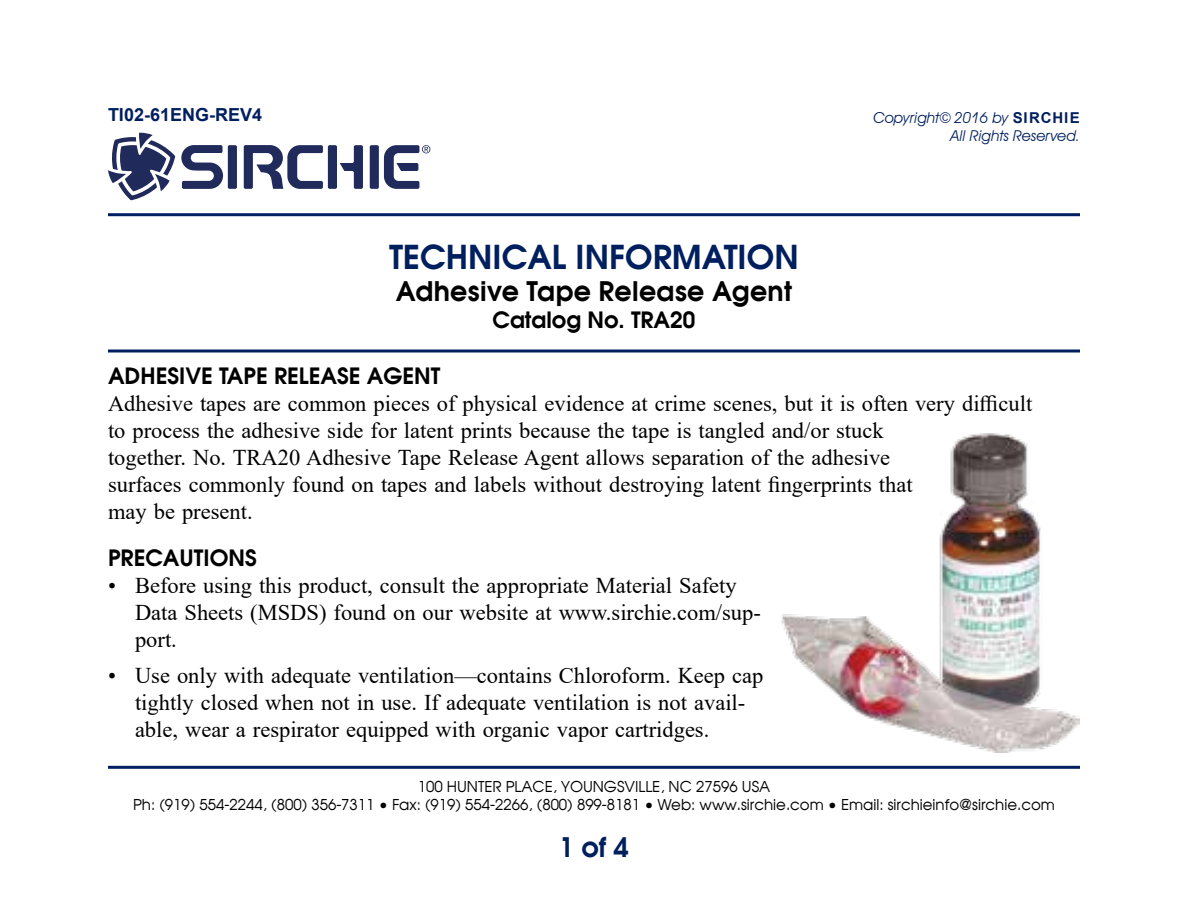
<style>
.page{position:relative;width:1188px;height:918px;background:#fff}
.page>*{position:absolute;margin:0;border:0;box-sizing:border-box;transform-origin:0 0}
.t1{font:700 33px "Avalon";color:#001f5f}
.t2{font:700 27px "Avalon";letter-spacing:.01em;color:#000}
.t3{font:700 27px "Avalon";color:#001f5f}
.t4{font:22.5px/27px "Times New Roman";color:#000}
.t5{font:700 22.5px "Avalon";color:#000}
.t6{font:700 18px "Arial";color:#001f5f}
.t7{font:15px/18px "Avalon Plain";color:#000;text-align:center}
.t8{font:italic 15px/18px "Avant Garde IT Cby BT";color:#001f5f;text-align:right}
.s1{font-family:"Arial";font-weight:700;font-style:normal}
</style>
<div class="page">
<hr style="left:108px;top:213px;width:972px;height:3px;background:#001f5f">
<hr style="left:108px;top:766px;width:972px;height:3px;background:#001f5f">
<hr style="left:108px;top:350px;width:972px;height:2px;background:#001f5f">
<div style="left:228px;top:145px;width:9px;height:44px;background:#202a5b;border-radius:2px"></div>
<div style="left:370px;top:145px;width:9px;height:44px;background:#202a5b;border-radius:2px"></div>
<svg style="left:181px;top:145px;width:42px;height:44px"></svg>
<svg style="left:244px;top:145px;width:79px;height:44px"></svg>
<div style="left:328px;top:145px;width:9px;height:44px;background:#202a5b;border-radius:2px"></div>
<svg style="left:340px;top:145px;width:23px;height:44px"></svg>
<svg style="left:108px;top:133px;width:67px;height:67px"></svg>
<svg style="left:384px;top:145px;width:46px;height:44px"></svg>
<img style="left:781px;top:433px;width:299px;height:319px">
<p class="t6" style="left:108px;top:102px;width:156px">TI02-61ENG-REV4</p>
<p class="t8" style="left:873px;top:109px;width:208px">Copyright© 2016 by <span class="s1">SIRCHIE<br></span>All Rights Reserved.</p>
<h1 class="t1" style="left:389px;top:234px;width:411px">TECHNICAL INFORMATION</h1>
<p class="t2" style="left:396px;top:273px;width:398px">Adhesive Tape Release Agent</p>
<p class="t5" style="left:493px;top:305px;width:204px">Catalog No. TRA20</p>
<p class="t5" style="left:108px;top:361px;width:334px">ADHESIVE TAPE RELEASE AGENT</p>
<p class="t4" style="left:108px;top:389px;width:926px">Adhesive tapes are common pieces of physical evidence at crime scenes, but it is often very difficult to process the adhesive side for latent prints because the tape is tangled and/or stuck<br>together. No. TRA20 Adhesive Tape Release Agent allows separation of the adhesive<br>surfaces commonly found on tapes and labels without destroying latent fingerprints that<br>may be present.</p>
<p class="t5" style="left:108px;top:542px;width:150px">PRECAUTIONS</p>
<p class="t4" style="left:135px;top:571px;width:627px;text-indent:-27px">• Before using this product, consult the appropriate Material Safety<br>Data Sheets (MSDS) found on our website at www.sirchie.com/sup&shy;port.</p>
<p class="t4" style="left:135px;top:662px;width:630px;text-indent:-27px">• Use only with adequate ventilation—contains Chloroform. Keep cap tightly closed when not in use. If adequate ventilation is not avail&shy;able, wear a respirator equipped with organic vapor cartridges.</p>
<p class="t7" style="left:133px;top:778px;width:923px">100 HUNTER PLACE, YOUNGSVILLE, NC 27596 USA<br>Ph: (919) 554-2244, (800) 356-7311 • Fax: (919) 554-2266, (800) 899-8181 • Web: www.sirchie.com • Email: sirchieinfo@sirchie.com</p>
<p class="t3" style="left:559px;top:829px;width:72px">1 of 4</p>
</div>
